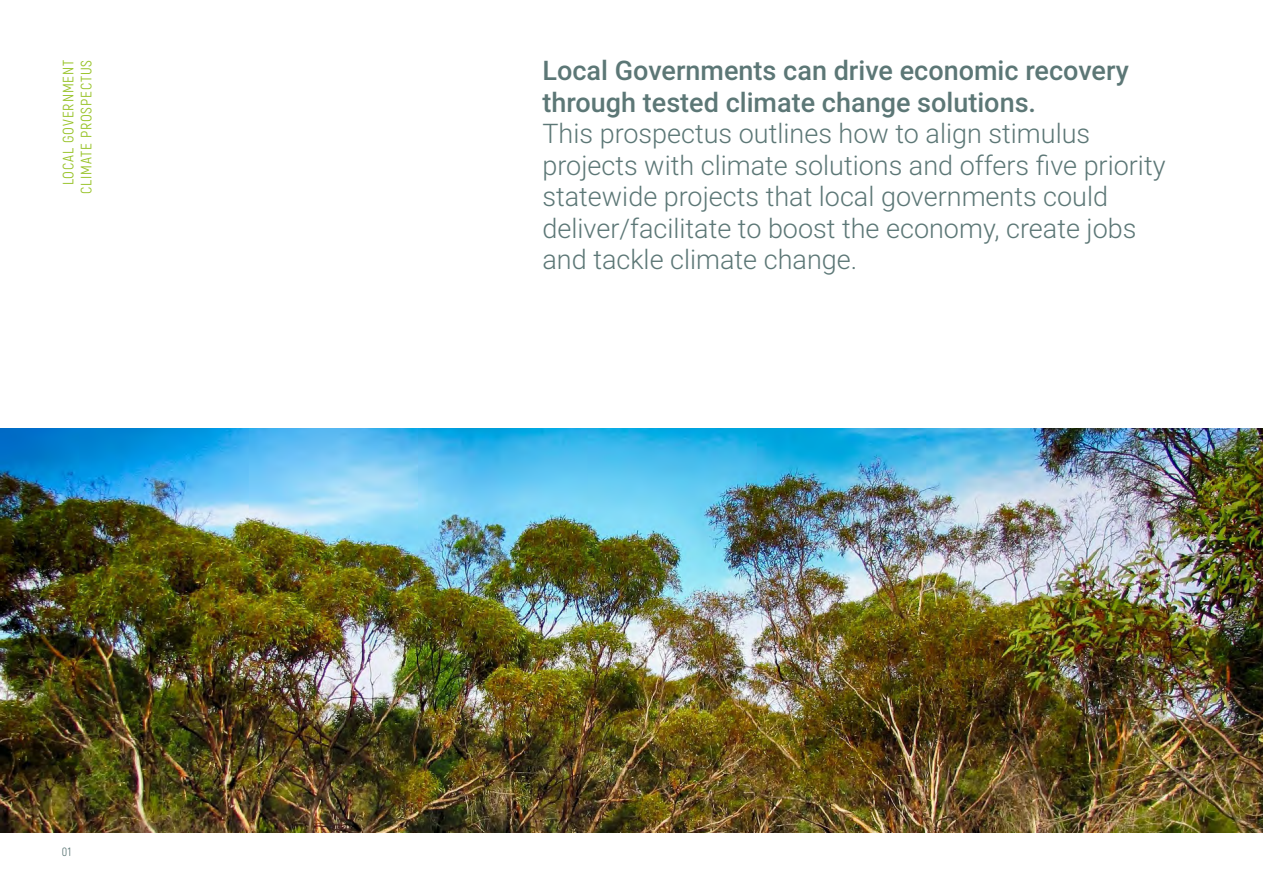
<style>
.page{position:relative;width:1263px;height:893px;background:#fff}
.page>*{position:absolute;margin:0;border:0;box-sizing:border-box;transform-origin:0 0}
.t1{font:300 27px/31.5px "Roboto";color:#5c7776}
.t2{font:500 27px/31.5px "Roboto";color:#5c7776}
.t3{font:15px/18px "Akrobat";letter-spacing:.06em;color:#95c122;text-align:center}
.t4{font:12px "Akrobat";color:#5c7776}
</style>
<div class="page">
<img style="left:0;top:428px;width:1263px;height:405px">
<p class="t3" style="left:59px;top:194px;width:136px;rotate:-90deg">LOCAL GOVERNMENT<br>CLIMATE PROSPECTUS</p>
<p class="t4" style="left:62px;top:844px;width:11px">01</p>
<p class="t2" style="left:542px;top:54px;width:588px">Local Governments can drive economic recovery through tested climate change solutions.</p>
<p class="t1" style="left:542px;top:117px;width:624px">This prospectus outlines how to align stimulus projects with climate solutions and offers five priority statewide projects that local governments could deliver/facilitate to boost the economy, create jobs and tackle climate change.</p>
</div>
